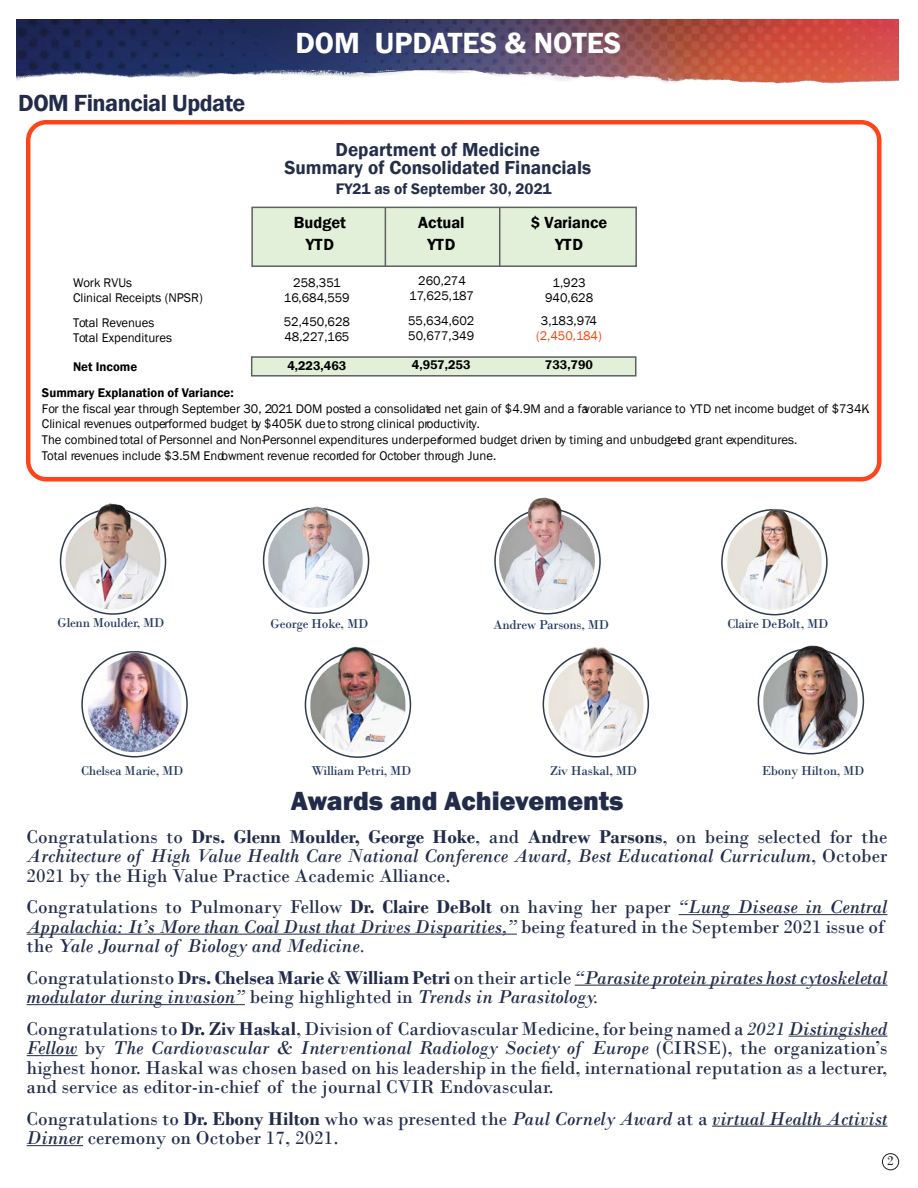
<style>
.page{position:relative;width:918px;height:1188px;background:#fff}
.page>*{position:absolute;margin:0;border:0;box-sizing:border-box;transform-origin:0 0}
.t1{font:600 30px "Franklin Gothic";color:#fff}
.t2{font:800 27px "Franklin Gothic";color:#222c4a}
.t3{font:600 24px "Franklin Gothic";letter-spacing:-.02em;color:#222c4a}
.t4{font:19.5px/19.5px "Bodoni";color:#222c4a;text-align:justify}
.t5{font:italic 19.5px/19.5px "Bodoni";color:#222c4a}
.t6{font:600 19.35px/18.5px "Franklin Gothic";color:#242e4a;text-align:center}
.t7{font:600 16.65px/22px "Franklin Gothic";color:#000;text-align:center}
.t8{font:600 15.6px "Franklin Gothic";color:#242e4a}
.t9{font:13.5px "Bodoni";letter-spacing:-.02em;color:#20365c}
.t10{font:13.5px "Bodoni";color:#231f20}
.t11{font:12.9px/14.7px "Franklin Gothic";color:#000}
.t12{font:600 12.9px/25.8px "Franklin Gothic";color:#000}
.t13{font:12.9px "Franklin Gothic";color:#f7450d}
.s1{font-weight:700}
.s2{font-style:italic}
.s3{font-style:normal}
.s4{font-weight:700;font-style:normal}
</style>
<div class="page">
<img style="left:16px;top:19px;width:883px;height:65px">
<img style="left:757px;top:645px;width:108px;height:106px">
<hr style="left:679px;top:914px;width:208px;height:1px;background:#222c4a">
<hr style="left:27px;top:934px;width:490px;height:1px;background:#222c4a">
<hr style="left:575px;top:985px;width:312px;height:1px;background:#222c4a">
<hr style="left:27px;top:1004px;width:218px;height:1px;background:#222c4a">
<hr style="left:789px;top:1036px;width:98px;height:1px;background:#222c4a">
<hr style="left:27px;top:1055px;width:51px;height:1px;background:#222c4a">
<hr style="left:712px;top:1126px;width:175px;height:1px;background:#222c4a">
<hr style="left:27px;top:1145px;width:56px;height:1px;background:#222c4a">
<img style="left:304px;top:646px;width:108px;height:108px">
<img style="left:542px;top:647px;width:108px;height:108px">
<img style="left:721px;top:508px;width:107px;height:104px">
<div style="left:26px;top:120px;width:856px;height:362px;border:4px solid #ff4417;border-radius:18px"></div>
<div style="left:251px;top:207px;width:386px;height:60px;background:#e3f0d9;border:2px solid #5e6161"></div>
<div style="left:251px;top:356px;width:385px;height:21px;background:#e3f0d9;border:2px solid #5e6161"></div>
<hr style="left:385px;top:207px;width:1px;height:60px;background:#5e6161">
<hr style="left:499px;top:207px;width:1px;height:60px;background:#5e6161">
<div style="left:882px;top:1153px;width:17px;height:17px;border:1px solid #231f20;border-radius:50%"></div>
<img style="left:59px;top:503px;width:108px;height:108px">
<img style="left:262px;top:506px;width:108px;height:104px">
<img style="left:498px;top:498px;width:97px;height:111px">
<img style="left:81px;top:611px;width:107px;height:147px">
<p class="t3" style="left:18px;top:88px;width:229px">DOM Financial Update</p>
<p class="t1" style="left:295px;top:25px;width:327px">DOM UPDATES &amp; NOTES</p>
<p class="t6" style="left:284px;top:140px;width:308px">Department of Medicine<br>Summary of Consolidated Financials</p>
<p class="t8" style="left:336px;top:179px;width:217px">FY21 as of September 30, 2021</p>
<p class="t7" style="left:294px;top:212px;width:54px">Budget<br>YTD</p>
<p class="t7" style="left:418px;top:212px;width:48px">Actual<br>YTD</p>
<p class="t7" style="left:531px;top:212px;width:78px">$ Variance<br>YTD</p>
<p class="t11" style="left:284px;top:275px;width:67px;text-align:center">258,351<br>16,684,559</p>
<p class="t11" style="left:409px;top:273px;width:66px;text-align:center">260,274<br>17,625,187</p>
<p class="t11" style="left:545px;top:275px;width:50px;text-align:center">1,923<br>940,628</p>
<p class="t11" style="left:408px;top:314px;width:68px">55,634,602<br>50,677,349</p>
<p class="t12" style="left:412px;top:352px;width:60px">4,957,253</p>
<p class="t11" style="left:73px;top:275px;width:131px">Work RVUs<br>Clinical Receipts (NPSR)</p>
<p class="t11" style="left:73px;top:316px;width:101px">Total Revenues<br>Total Expenditures</p>
<p class="t12" style="left:42px;top:354px;width:193px;text-indent:31px">Net Income<br>Summary Explanation of Variance:</p>
<p class="t11" style="left:42px;top:401px;width:829px;line-height:15.6px">For the fiscal year through September 30, 2021 DOM posted a consolidated net gain of $4.9M and a favorable variance to YTD net income budget of $734K.<br>Clinical revenues outperformed budget by $405K due to strong clinical productivity.<br>The combined total of Personnel and Non-Personnel expenditures underperformed budget driven by timing and unbudgeted grant expenditures.<br>Total revenues include $3.5M Endowment revenue recorded for October through June.</p>
<p class="t11" style="left:541px;top:314px;width:58px">3,183,974</p>
<p class="t13" style="left:536px;top:327px;width:67px">(2,450,184)</p>
<p class="t12" style="left:545px;top:352px;width:50px">733,790</p>
<p class="t11" style="left:284px;top:315px;width:68px">52,450,628<br>48,227,165</p>
<p class="t12" style="left:287px;top:353px;width:60px">4,223,463</p>
<p class="t9" style="left:57px;top:615px;width:109px">Glenn Moulder, MD</p>
<p class="t9" style="left:271px;top:616px;width:99px">George Hoke, MD</p>
<p class="t9" style="left:493px;top:616px;width:117px">Andrew Parsons, MD</p>
<p class="t9" style="left:727px;top:615px;width:103px">Claire DeBolt, MD</p>
<p class="t9" style="left:81px;top:763px;width:104px">Chelsea Marie, MD</p>
<p class="t9" style="left:311px;top:762px;width:102px">William Petri, MD</p>
<p class="t9" style="left:550px;top:763px;width:89px">Ziv Haskal, MD</p>
<p class="t9" style="left:762px;top:763px;width:104px">Ebony Hilton, MD</p>
<p class="t2" style="left:291px;top:783px;width:334px">Awards and Achievements</p>
<p class="t4" style="left:27px;top:827px;width:862px">Congratulations to <span class="s1">Drs. Glenn Moulder, George Hoke</span>, and <span class="s1">Andrew Parsons</span>, on being selected for the <span class="s2">Architecture of High Value Health Care National Conference Award, Best Educational Curriculum</span>, October 2021 by the High Value Practice Academic Alliance.</p>
<p class="t5" style="left:27px;top:897px;width:862px"><span class="s3">Congratulations to Pulmonary Fellow</span> <span class="s4">Dr. Claire DeBolt</span> <span class="s3">on having her paper</span> “Lung Disease in Central<br>Appalachia: It’s More than Coal Dust that Drives Disparities,” <span class="s3">being featured in the September 2021 issue of the</span> Yale Journal of Biology and Medicine.</p>
<p class="t5" style="left:27px;top:968px;width:862px"><span class="s3">Congratulationsto</span> <span class="s4">Drs. Chelsea Marie</span> <span class="s3">&amp;</span> <span class="s4">William Petri</span> <span class="s3">on their article</span> “Parasite protein pirates host cytoskeletal modulator during invasion” <span class="s3">being highlighted in</span> Trends in Parasitology.</p>
<p class="t4" style="left:27px;top:1019px;width:862px">Congratulations to <span class="s1">Dr. Ziv Haskal</span>, Division of Cardiovascular Medicine, for being named a <span class="s2">2021 Distingished Fellow</span> by <span class="s2">The Cardiovascular &amp; Interventional Radiology Society of Europe</span> (CIRSE), the organization’s highest honor. Haskal was chosen based on his leadership in the field, international reputation as a lecturer, and service as editor-in-chief of the journal CVIR Endovascular.</p>
<p class="t4" style="left:27px;top:1109px;width:862px">Congratulations to <span class="s1">Dr. Ebony Hilton</span> who was presented the <span class="s2">Paul Cornely Award</span> at a <span class="s2">virtual Health Activist<br>Dinner</span> ceremony on October 17, 2021.</p>
<p class="t10" style="left:887px;top:1153px;width:8px">2</p>
</div>
